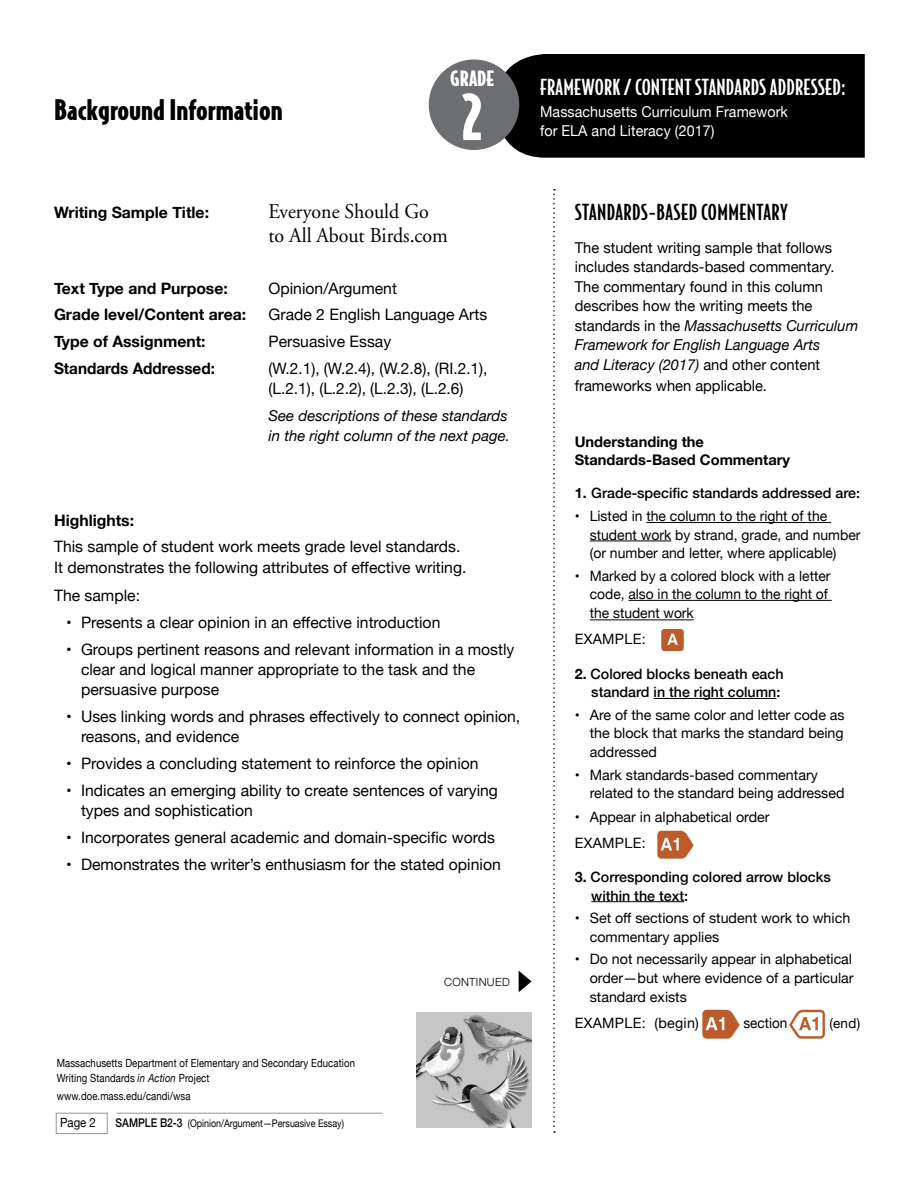
<style>
.page{position:relative;width:918px;height:1188px;background:#fff}
.page>*{position:absolute;margin:0;border:0;box-sizing:border-box;transform-origin:0 0}
.t1{font:900 60.3px "Bodega Sans";color:#fff}
.t2{font:900 27px "Bodega Sans";color:#000;scale:1.05 1}
.t3{font:500 21px "Bodega Sans";letter-spacing:.01em;color:#fff;scale:1.05 1}
.t4{font:21px/24px "Adobe Garamond";color:#000;scale:.95 1}
.t5{font:500 21px "Bodega Sans";letter-spacing:.02em;color:#000;scale:1.05 1}
.t6{font:900 20.1px "Bodega Sans";color:#fff}
.t7{font:15.75px/20.2px "Helvetica Neue";color:#000}
.t8{font:700 15.75px "Helvetica Neue";color:#000}
.t9{font:15px/19.5px "Helvetica Neue";color:#000}
.t10{font:italic 15px/20.2px "Helvetica Neue";color:#000}
.t11{font:15px/18.8px "Helvetica Neue";letter-spacing:.005em;color:#fff;scale:.95 1}
.t12{font:700 14.7px/18px "Helvetica Neue";color:#000}
.t13{font:14.25px/18.3px "Helvetica Neue";color:#000}
.t14{font:500 14.25px/18.3px "Helvetica Neue";color:#000;text-align:right}
.t15{font:14.25px "Helvetica Neue";letter-spacing:.02em;color:#000}
.t16{font:14.25px "Helvetica Neue";color:#000;scale:.95 1}
.t17{font:13.5px "Helvetica Neue";color:#000}
.t18{font:12.75px "Helvetica Neue";color:#000;scale:.9 1}
.t19{font:11.25px/15px "Helvetica Neue";letter-spacing:.01em;color:#000;scale:.85 1}
.t20{font:300 11.25px "Helvetica Neue";letter-spacing:.03em;color:#000}
.t21{font:10.5px "Helvetica Neue";color:#000;scale:.85 1}
.s1{font-style:italic}
.s2{font-weight:500;font-size:12px}
.s3{font-weight:700}
</style>
<div class="page">
<svg style="left:553px;top:189px;width:2px;height:944px"></svg>
<div style="left:497px;top:54px;width:368px;height:104px;background:#000"></div>
<svg style="left:519px;top:971px;width:13px;height:21px"></svg>
<div style="left:429px;top:59px;width:90px;height:91px;background:#6d6e71;border-radius:50%"></div>
<hr style="left:117px;top:1113px;width:266px;height:1px;background:#939598">
<div style="left:56px;top:1113px;width:52px;height:21px;border:1px solid #939598"></div>
<hr style="left:646px;top:522px;width:185px;height:1px;background:#000">
<hr style="left:590px;top:541px;width:81px;height:1px;background:#000">
<hr style="left:628px;top:600px;width:204px;height:1px;background:#000">
<hr style="left:590px;top:620px;width:104px;height:1px;background:#000">
<hr style="left:654px;top:698px;width:122px;height:1px;background:#000">
<hr style="left:591px;top:901px;width:93px;height:1px;background:#000">
<img style="left:661px;top:628px;width:23px;height:24px">
<img style="left:657px;top:830px;width:37px;height:28px">
<img style="left:703px;top:1010px;width:37px;height:28px">
<img style="left:789px;top:1010px;width:36px;height:28px">
<img style="left:416px;top:1013px;width:116px;height:114px">
<p class="t2" style="left:54px;top:91px;width:219px">Background Information</p>
<p class="t6" style="left:450px;top:65px;width:46px">GRADE</p>
<p class="t1" style="left:462px;top:76px;width:22px">2</p>
<p class="t3" style="left:540px;top:74px;width:293px">FRAMEWORK / CONTENT STANDARDS ADDRESSED:</p>
<p class="t11" style="left:540px;top:103px;width:262px">Massachusetts Curriculum Framework for ELA and Literacy (2017)</p>
<p class="t8" style="left:54px;top:200px;width:157px">Writing Sample Title:</p>
<p class="t4" style="left:268px;top:200px;width:190px">Everyone Should Go to All About Birds.com</p>
<p class="t8" style="left:54px;top:276px;width:175px">Text Type and Purpose:</p>
<p class="t7" style="left:268px;top:279px;width:130px">Opinion/Argument</p>
<p class="t8" style="left:54px;top:302px;width:194px">Grade level/Content area:</p>
<p class="t7" style="left:268px;top:306px;width:220px">Grade 2 English Language Arts</p>
<p class="t8" style="left:54px;top:329px;width:153px">Type of Assignment:</p>
<p class="t7" style="left:268px;top:332px;width:124px">Persuasive Essay</p>
<p class="t8" style="left:54px;top:356px;width:163px">Standards Addressed:</p>
<p class="t7" style="left:268px;top:359px;width:221px">(W.2.1), (W.2.4), (W.2.8), (RI.2.1), (L.2.1), (L.2.2), (L.2.3), (L.2.6)</p>
<p class="t10" style="left:268px;top:406px;width:243px">See descriptions of these standards in the right column of the next page.</p>
<p class="t8" style="left:54px;top:508px;width:82px">Highlights:</p>
<p class="t7" style="left:54px;top:538px;width:414px">This sample of student work meets grade level standards.<br>It demonstrates the following attributes of effective writing.</p>
<p class="t7" style="left:54px;top:587px;width:88px">The sample:</p>
<p class="t7" style="left:66px;top:613px;width:376px">• Presents a clear opinion in an effective introduction</p>
<p class="t7" style="left:81px;top:640px;width:435px;text-indent:-15px">• Groups pertinent reasons and relevant information in a mostly clear and logical manner appropriate to the task and the persuasive purpose</p>
<p class="t7" style="left:81px;top:707px;width:441px;text-indent:-15px">• Uses linking words and phrases effectively to connect opinion, reasons, and evidence</p>
<p class="t7" style="left:66px;top:754px;width:414px">• Provides a concluding statement to reinforce the opinion</p>
<p class="t7" style="left:81px;top:781px;width:418px;text-indent:-15px">• Indicates an emerging ability to create sentences of varying types and sophistication</p>
<p class="t7" style="left:66px;top:828px;width:430px">• Incorporates general academic and domain-specific words</p>
<p class="t7" style="left:66px;top:855px;width:436px">• Demonstrates the writer’s enthusiasm for the stated opinion</p>
<p class="t19" style="left:57px;top:1056px;width:352px">Massachusetts Department of Elementary and Secondary Education<br>Writing Standards <span class="s1">in Action</span> Project</p>
<p class="t19" style="left:57px;top:1090px;width:159px">www.doe.mass.edu/candi/wsa</p>
<p class="t18" style="left:60px;top:1114px;width:41px">Page 2</p>
<p class="t21" style="left:116px;top:1116px;width:270px"><span class="s2">SAMPLE B2-3</span> (Opinion/Argument—Persuasive Essay)</p>
<p class="t20" style="left:444px;top:973px;width:67px">CONTINUED</p>
<p class="t5" style="left:575px;top:200px;width:204px">STANDARDS-BASED COMMENTARY</p>
<p class="t9" style="left:575px;top:238px;width:285px">The student writing sample that follows includes standards-based commentary.<br>The commentary found in this column describes how the writing meets the standards in the <span class="s1">Massachusetts Curriculum Framework for English Language Arts<br>and Literacy (2017)</span> and other content</p>
<p class="t9" style="left:575px;top:376px;width:194px">frameworks when applicable.</p>
<p class="t12" style="left:575px;top:433px;width:217px">Understanding the<br>Standards-Based Commentary</p>
<p class="t14" style="left:575px;top:483px;width:287px"><span class="s3">1.</span> Grade-specific standards addressed are:</p>
<p class="t13" style="left:590px;top:508px;width:272px;text-indent:-15px">• Listed in the column to the right of the student work by strand, grade, and number (or number and letter, where applicable)</p>
<p class="t13" style="left:590px;top:567px;width:242px;line-height:18.9px;text-indent:-15px">• Marked by a colored block with a letter code, also in the column to the right of the student work</p>
<p class="t15" style="left:575px;top:629px;width:72px">EXAMPLE:</p>
<p class="t14" style="left:575px;top:664px;width:210px"><span class="s3">2.</span> Colored blocks beneath each standard in the right column:</p>
<p class="t13" style="left:590px;top:707px;width:256px;text-align:justify;text-indent:-15px">• Are of the same color and letter code as the block that marks the standard being addressed</p>
<p class="t13" style="left:590px;top:766px;width:256px;text-indent:-15px">• Mark standards-based commentary related to the standard being addressed</p>
<p class="t13" style="left:575px;top:808px;width:196px">• Appear in alphabetical order</p>
<p class="t15" style="left:575px;top:832px;width:72px">EXAMPLE:</p>
<p class="t14" style="left:591px;top:867px;width:241px;text-align:left;text-indent:-16px"><span class="s3">3.</span> Corresponding colored arrow blocks within the text:</p>
<p class="t13" style="left:590px;top:910px;width:262px;text-indent:-15px">• Set off sections of student work to which commentary applies</p>
<p class="t13" style="left:590px;top:951px;width:265px;text-align:justify;text-indent:-15px">• Do not necessarily appear in alphabetical order—but where evidence of a particular standard exists</p>
<p class="t15" style="left:575px;top:1012px;width:126px">EXAMPLE: (begin)</p>
<p class="t16" style="left:743px;top:1012px;width:48px">section</p>
<p class="t17" style="left:829px;top:1013px;width:32px">(end)</p>
</div>
